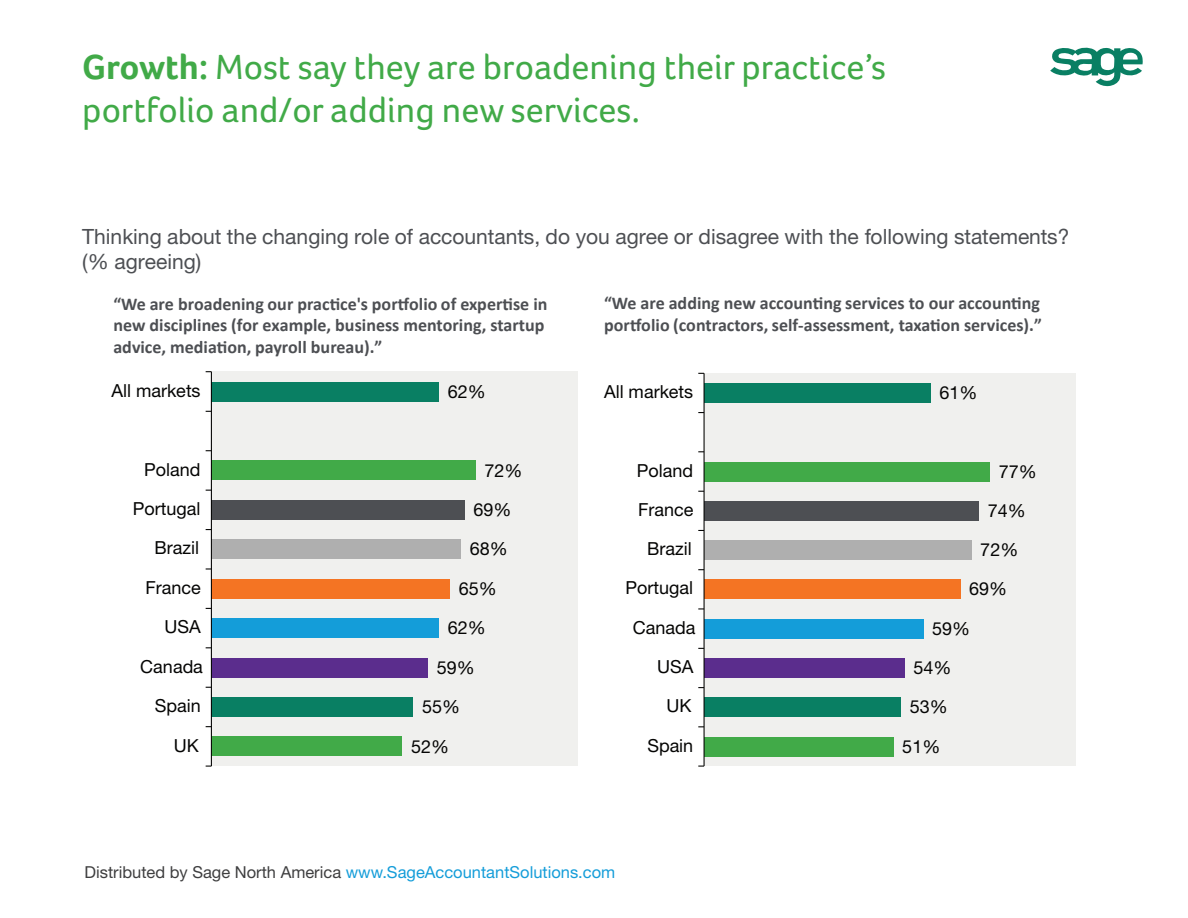
<style>
.page{position:relative;width:1188px;height:918px;background:#fff}
.page>*{position:absolute;margin:0;border:0;box-sizing:border-box;transform-origin:0 0}
.t1{font:36px/43.2px "Foco";color:#41aa48}
.t2{font:21px/25.2px "Helvetica Neue LT Std";color:#4d4f53}
.t3{font:700 18px/21.6px "Calibri";color:#4d4f53}
.t4{font:18px/39.5px "Helvetica Neue LT Std";color:#050504;text-align:right}
.t5{font:16.5px "Helvetica Neue";color:#149dd9}
.s1{font-weight:700}
.s2{color:#3e3e3f}
</style>
<div class="page">
<svg style="left:1050px;top:47px;width:93px;height:40px"></svg>
<div style="left:211px;top:372px;width:367px;height:394px;background:#f0f0ee"></div>
<div style="left:211px;top:382px;width:228px;height:19px;background:#097f63"></div>
<div style="left:211px;top:460px;width:264px;height:20px;background:#41aa48"></div>
<div style="left:211px;top:500px;width:253px;height:20px;background:#4d4f53"></div>
<div style="left:211px;top:539px;width:250px;height:20px;background:#afafaf"></div>
<div style="left:211px;top:579px;width:239px;height:20px;background:#f47423"></div>
<div style="left:211px;top:618px;width:228px;height:20px;background:#149dd9"></div>
<div style="left:211px;top:658px;width:217px;height:19px;background:#5b2d8d"></div>
<div style="left:211px;top:697px;width:202px;height:20px;background:#097f63"></div>
<div style="left:211px;top:737px;width:191px;height:19px;background:#41aa48"></div>
<hr style="left:211px;top:372px;width:1px;height:394px;background:#050504">
<div style="left:704px;top:373px;width:371px;height:393px;background:#f0f0ee"></div>
<div style="left:704px;top:383px;width:227px;height:20px;background:#097f63"></div>
<div style="left:704px;top:462px;width:286px;height:19px;background:#41aa48"></div>
<div style="left:704px;top:501px;width:275px;height:20px;background:#4d4f53"></div>
<div style="left:704px;top:540px;width:267px;height:20px;background:#afafaf"></div>
<div style="left:704px;top:580px;width:256px;height:19px;background:#f47423"></div>
<div style="left:704px;top:619px;width:219px;height:19px;background:#149dd9"></div>
<div style="left:704px;top:658px;width:201px;height:20px;background:#5b2d8d"></div>
<div style="left:704px;top:697px;width:197px;height:20px;background:#097f63"></div>
<div style="left:704px;top:737px;width:189px;height:19px;background:#41aa48"></div>
<hr style="left:704px;top:373px;width:1px;height:393px;background:#050504">
<h1 class="t1" style="left:82px;top:45px;width:806px"><span class="s1">Growth:</span> Most say they are broadening their practice’s portfolio and/or adding new services.</h1>
<p class="t2" style="left:82px;top:223px;width:989px">Thinking about the changing role of accountants, do you agree or disagree with the following statements? (% agreeing)</p>
<p class="t3" style="left:113px;top:293px;width:436px">“We are broadening our practice's portfolio of expertise in new disciplines (for example, business mentoring, startup advice, mediation, payroll bureau).”</p>
<p class="t4" style="left:111px;top:370px;width:91px">All markets</p>
<p class="t4" style="left:133px;top:449px;width:72px">Poland<br>Portugal<br>Brazil<br>France<br>USA<br>Canada<br>Spain<br>UK</p>
<p class="t4" style="left:448px;top:371px;width:40px">62%</p>
<p class="t4" style="left:484px;top:450px;width:40px">72%</p>
<p class="t4" style="left:473px;top:490px;width:40px">69%</p>
<p class="t4" style="left:470px;top:529px;width:40px">68%</p>
<p class="t4" style="left:459px;top:568px;width:40px">65%</p>
<p class="t4" style="left:448px;top:608px;width:40px">62%</p>
<p class="t4" style="left:437px;top:647px;width:40px">59%</p>
<p class="t4" style="left:422px;top:687px;width:40px">55%</p>
<p class="t4" style="left:411px;top:726px;width:40px">52%</p>
<p class="t3" style="left:604px;top:292px;width:439px;line-height:22.4px">“We are adding new accounting services to our accounting portfolio (contractors, self-assessment, taxation services).”</p>
<p class="t4" style="left:604px;top:372px;width:91px">All markets</p>
<p class="t4" style="left:626px;top:450px;width:72px">Poland<br>France<br>Brazil<br>Portugal<br>Canada<br>USA<br>UK<br>Spain</p>
<p class="t4" style="left:939px;top:373px;width:40px">61%</p>
<p class="t4" style="left:999px;top:451px;width:40px">77%</p>
<p class="t4" style="left:988px;top:491px;width:40px">74%</p>
<p class="t4" style="left:980px;top:530px;width:40px">72%</p>
<p class="t4" style="left:969px;top:569px;width:40px">69%</p>
<p class="t4" style="left:932px;top:608px;width:40px">59%</p>
<p class="t4" style="left:913px;top:648px;width:40px">54%</p>
<p class="t4" style="left:910px;top:687px;width:40px">53%</p>
<p class="t4" style="left:902px;top:726px;width:40px">51%</p>
<p class="t5" style="left:85px;top:863px;width:532px"><span class="s2">Distributed by Sage North America</span> www.SageAccountantSolutions.com</p>
</div>
